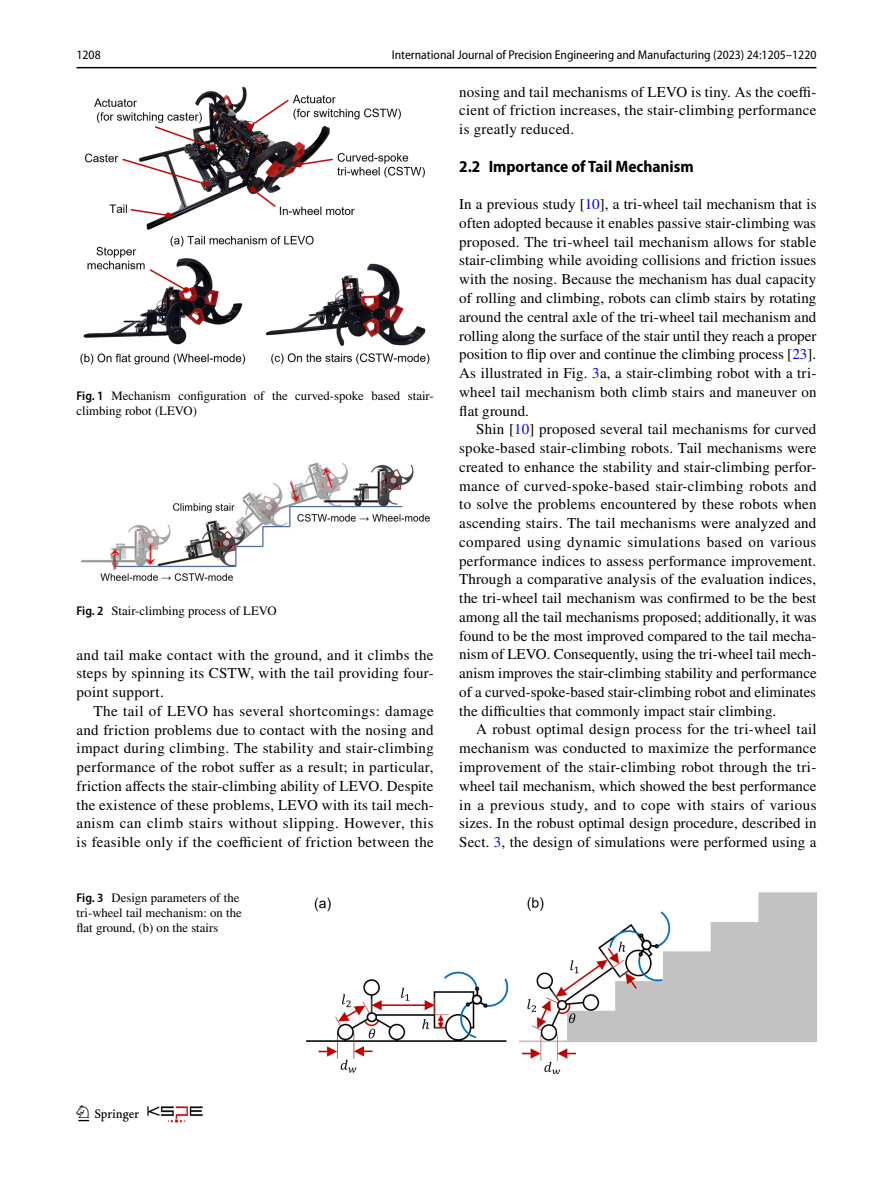
<style>
.page{position:relative;width:893px;height:1187px;background:#fff}
.page>*{position:absolute;margin:0;border:0;box-sizing:border-box;transform-origin:0 0}
.t1{font:22.5px "Springnew Regular 2";color:#000}
.t2{font:700 semi-condensed 16.5px "Myriad Pro";color:#000}
.t3{font:15px/18.8px "STIX";letter-spacing:.015em;color:#000;text-align:justify}
.t4{font:12.75px/15px "STIX";color:#000}
.t5{font:semi-condensed 12.75px "Myriad Pro";color:#000}
.s1{font-family:"Myriad Pro";font-weight:600;font-stretch:semi-condensed}
.s2{color:#00f}
</style>
<div class="page">
<hr style="left:77px;top:67px;width:739px;height:1px;background:#000">
<img style="left:148px;top:1106px;width:54px;height:16px">
<img style="left:81px;top:87px;width:348px;height:278px">
<img style="left:81px;top:462px;width:348px;height:118px">
<img style="left:306px;top:892px;width:510px;height:181px">
<p class="t5" style="left:77px;top:48px;width:26px">1208</p>
<p class="t5" style="left:392px;top:48px;width:426px">International Journal of Precision Engineering and Manufacturing (2023) 24:1205–1220</p>
<p class="t4" style="left:77px;top:389px;width:359px"><span class="s1">Fig. 1</span> Mechanism configuration of the curved-spoke based stair&shy;climbing robot (LEVO)</p>
<p class="t4" style="left:77px;top:604px;width:202px"><span class="s1">Fig. 2</span> Stair-climbing process of LEVO</p>
<p class="t3" style="left:77px;top:646px;width:359px">and tail make contact with the ground, and it climbs the steps by spinning its CSTW, with the tail providing four&shy;point support.</p>
<p class="t3" style="left:77px;top:702px;width:359px;text-indent:17px">The tail of LEVO has several shortcomings: damage and friction problems due to contact with the nosing and impact during climbing. The stability and stair-climbing performance of the robot suffer as a result; in particular, friction affects the stair-climbing ability of LEVO. Despite the existence of these problems, LEVO with its tail mech&shy;anism can climb stairs without slipping. However, this is feasible only if the coefficient of friction between the</p>
<p class="t4" style="left:77px;top:891px;width:167px"><span class="s1">Fig. 3</span> Design parameters of the tri-wheel tail mechanism: on the flat ground, (b) on the stairs</p>
<p class="t3" style="left:459px;top:83px;width:359px">nosing and tail mechanisms of LEVO is tiny. As the coeffi&shy;cient of friction increases, the stair-climbing performance is greatly reduced.</p>
<p class="t2" style="left:459px;top:157px;width:236px">2.2 Importance of Tail Mechanism</p>
<p class="t3" style="left:459px;top:196px;width:359px">In a previous study [<span class="s2">10</span>], a tri-wheel tail mechanism that is often adopted because it enables passive stair-climbing was proposed. The tri-wheel tail mechanism allows for stable stair-climbing while avoiding collisions and friction issues with the nosing. Because the mechanism has dual capacity of rolling and climbing, robots can climb stairs by rotating around the central axle of the tri-wheel tail mechanism and rolling along the surface of the stair until they reach a proper position to flip over and continue the climbing process [<span class="s2">23</span>].<br>As illustrated in Fig. <span class="s2">3</span>a, a stair-climbing robot with a tri&shy;wheel tail mechanism both climb stairs and maneuver on flat ground.</p>
<p class="t3" style="left:459px;top:421px;width:359px;text-indent:17px">Shin [<span class="s2">10</span>] proposed several tail mechanisms for curved spoke-based stair-climbing robots. Tail mechanisms were created to enhance the stability and stair-climbing perfor&shy;mance of curved-spoke-based stair-climbing robots and to solve the problems encountered by these robots when ascending stairs. The tail mechanisms were analyzed and compared using dynamic simulations based on various performance indices to assess performance improvement.<br>Through a comparative analysis of the evaluation indices, the tri-wheel tail mechanism was confirmed to be the best among all the tail mechanisms proposed; additionally, it was found to be the most improved compared to the tail mecha&shy;nism of LEVO. Consequently, using the tri-wheel tail mech&shy;anism improves the stair-climbing stability and performance of a curved-spoke-based stair-climbing robot and eliminates the difficulties that commonly impact stair climbing.</p>
<p class="t3" style="left:459px;top:721px;width:359px;text-indent:17px">A robust optimal design process for the tri-wheel tail mechanism was conducted to maximize the performance improvement of the stair-climbing robot through the tri&shy;wheel tail mechanism, which showed the best performance in a previous study, and to cope with stairs of various sizes. In the robust optimal design procedure, described in Sect. <span class="s2">3</span>, the design of simulations were performed using a</p>
<h1 class="t1" style="left:79px;top:1096px;width:62px">1 3</h1>
</div>
